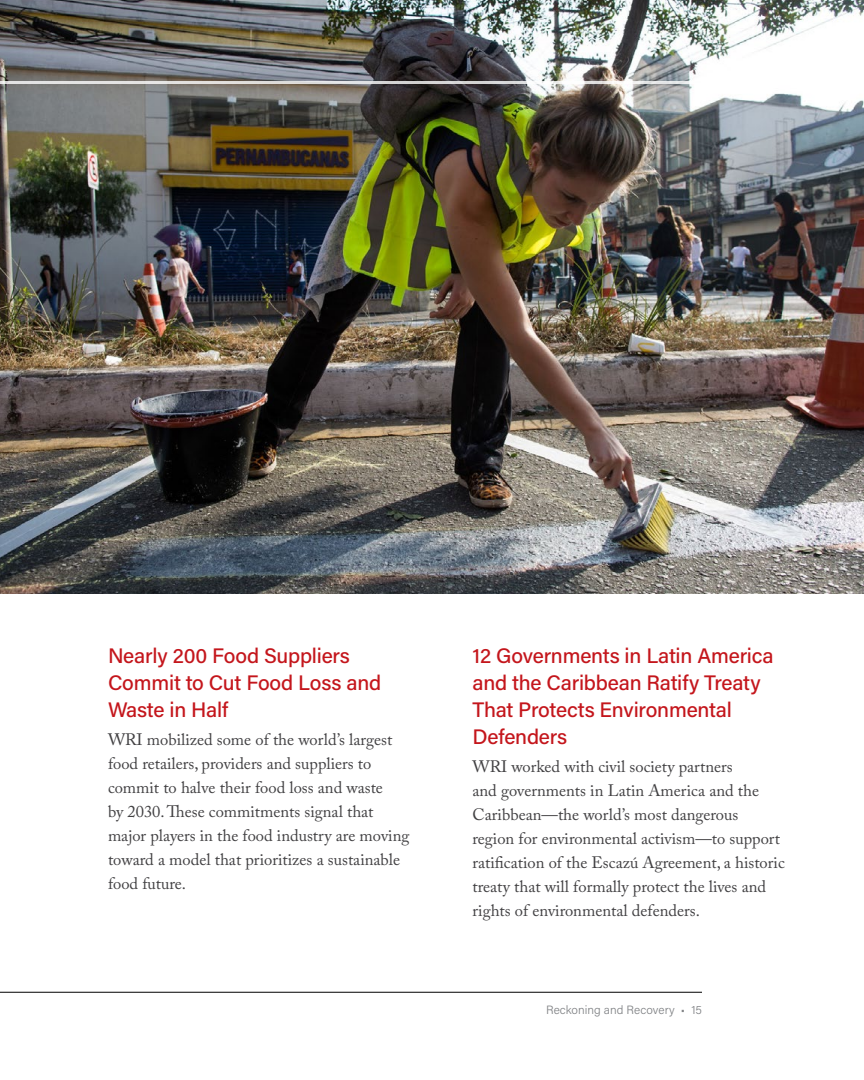
<style>
.page{position:relative;width:864px;height:1080px;background:#fff}
.page>*{position:absolute;margin:0;border:0;box-sizing:border-box;transform-origin:0 0}
.t1{font:500 21px/27px "Acumin Pro";letter-spacing:-.01em;color:#c4161c}
.t2{font:16.5px/24px "Adobe Caslon Pro";color:#414042}
.t3{font:300 12px "Acumin Pro";color:#808285}
</style>
<div class="page">
<hr style="left:0;top:992px;width:702px;height:1px;background:#000">
<img style="left:0;top:0;width:864px;height:594px">
<hr style="left:0;top:81px;width:864px;height:3px;background:#fff">
<p class="t1" style="left:108px;top:642px;width:275px">Nearly 200 Food Suppliers<br>Commit to Cut Food Loss and<br>Waste in Half</p>
<p class="t2" style="left:108px;top:727px;width:303px">WRI mobilized some of the world’s largest food retailers, providers and suppliers to commit to halve their food loss and waste<br>by 2030. These commitments signal that major players in the food industry are moving toward a model that prioritizes a sustainable food future.</p>
<p class="t1" style="left:472px;top:642px;width:303px">12 Governments in Latin America and the Caribbean Ratify Treaty<br>That Protects Environmental<br>Defenders</p>
<p class="t2" style="left:472px;top:754px;width:314px">WRI worked with civil society partners<br>and governments in Latin America and the Caribbean—the world’s most dangerous<br>region for environmental activism—to support ratification of the Escazú Agreement, a historic treaty that will formally protect the lives and rights of environmental defenders.</p>
<p class="t3" style="left:546px;top:1001px;width:157px">Reckoning and Recovery • 15</p>
</div>
